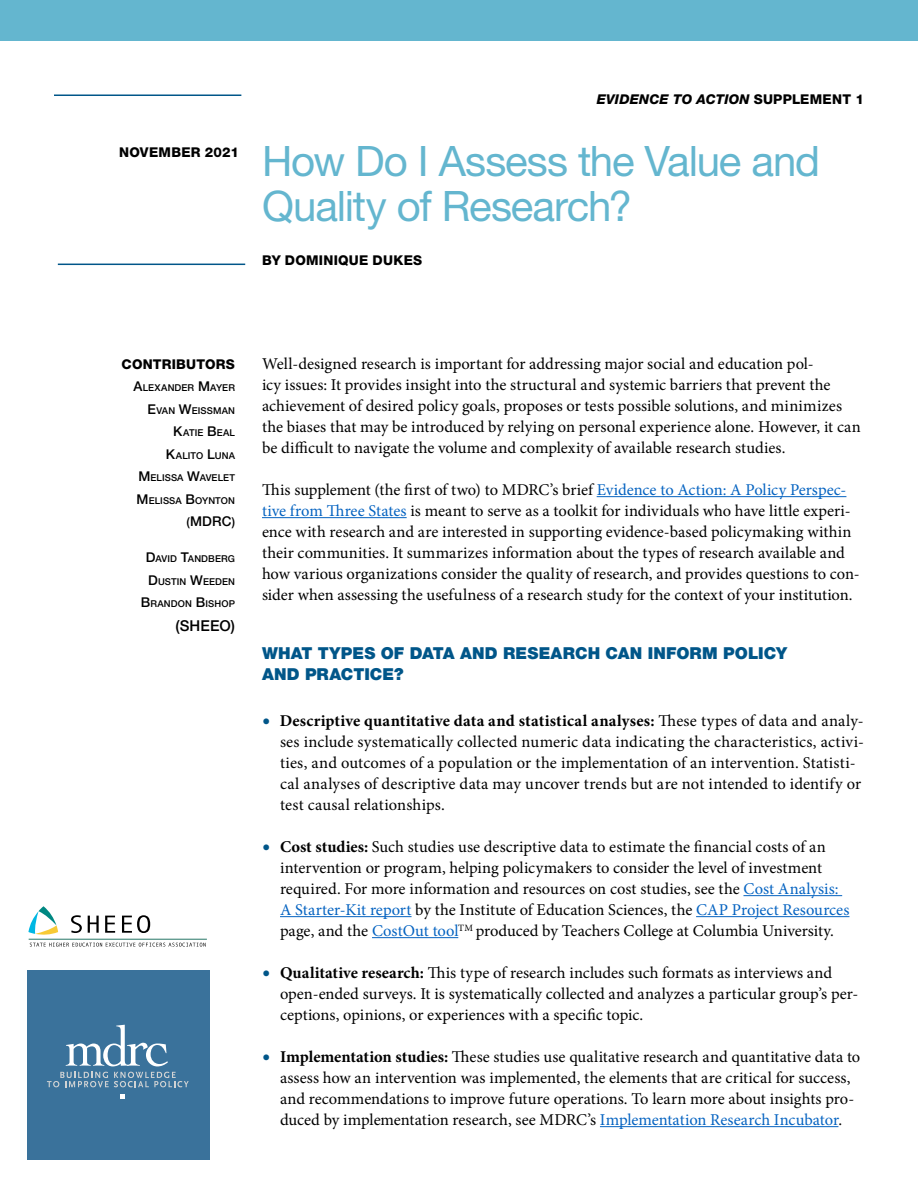
<style>
.page{position:relative;width:918px;height:1188px;background:#fff}
.page>*{position:absolute;margin:0;border:0;box-sizing:border-box;transform-origin:0 0}
.Brief_Title{font:42px/45px "Helvetica Neue LT Std";letter-spacing:-.025em;color:#64b6cf}
.Body_Text{font:16.5px/21px "Minion Pro";color:#000}
.Subhead_A{font:900 16.5px/21px "Helvetica Neue LT Std";letter-spacing:.005em;color:#005689}
.Authors{font:500 15px "Helvetica Neue LT Std";letter-spacing:.005em;color:#000}
.Authors-2{font:800 13.5px "Helvetica Neue LT Std";letter-spacing:.015em;color:#000}
.Authors-3{font:italic 800 13.5px "Helvetica Neue LT Std";letter-spacing:.01em;color:#000}
.Date{font:800 13.5px "Helvetica Neue LT Std";letter-spacing:.02em;color:#000}
.Authors-4{font:500 13.5px "Helvetica Neue LT Std";color:#000}
.Authors-5{font:500 9.45px "Helvetica Neue LT Std";letter-spacing:.01em;color:#000}
.s1{font-style:normal}
.s2{font-size:13.5px}
.s3{font-size:12px}
.s4{color:#0563c1}
.s5{font-weight:700;font-size:21px;color:#005689}
.s6{font-weight:700}
</style>
<div class="page">
<div style="left:27px;top:970px;width:182px;height:190px;background:#3a729b"></div>
<svg style="left:66px;top:1025px;width:102px;height:41px"></svg>
<svg style="left:47px;top:1072px;width:142px;height:15px"></svg>
<svg style="left:121px;top:1094px;width:4px;height:5px"></svg>
<div style="left:0;top:0;width:918px;height:40px;background:#64b6cf"></div>
<hr style="left:54px;top:94px;width:187px;height:2px;background:#005689">
<hr style="left:58px;top:264px;width:187px;height:1px;background:#005689">
<hr style="left:597px;top:496px;width:249px;height:1px;background:#0563c1">
<hr style="left:262px;top:517px;width:145px;height:1px;background:#0563c1">
<hr style="left:743px;top:895px;width:99px;height:1px;background:#0563c1">
<hr style="left:280px;top:916px;width:132px;height:1px;background:#0563c1">
<hr style="left:696px;top:916px;width:153px;height:1px;background:#0563c1">
<hr style="left:372px;top:937px;width:86px;height:1px;background:#0563c1">
<hr style="left:600px;top:1126px;width:238px;height:1px;background:#0563c1">
<svg style="left:28px;top:906px;width:30px;height:29px"></svg>
<svg style="left:71px;top:915px;width:11px;height:18px"></svg>
<svg style="left:88px;top:916px;width:11px;height:17px"></svg>
<svg style="left:105px;top:916px;width:10px;height:17px"></svg>
<svg style="left:122px;top:915px;width:28px;height:18px"></svg>
<hr style="left:29px;top:939px;width:178px;height:1px;background:#3c8476">
<svg style="left:30px;top:943px;width:176px;height:4px"></svg>
<p class="Date" style="left:119px;top:144px;width:121px">NOVEMBER 2021</p>
<p class="Authors-3" style="left:597px;top:91px;width:269px">EVIDENCE TO ACTION <span class="s1">SUPPLEMENT 1</span></p>
<p class="Brief_Title" style="left:262px;top:138px;width:560px">How Do I Assess the Value and<br>Quality of Research?</p>
<p class="Authors-2" style="left:262px;top:252px;width:162px">BY DOMINIQUE DUKES</p>
<p class="Authors-2" style="left:122px;top:356px;width:115px">CONTRIBUTORS</p>
<p class="Authors-5" style="left:134px;top:382px;width:103px"><span class="s2">A</span>LEXANDER <span class="s2">M</span>AYER</p>
<p class="Authors-5" style="left:147px;top:405px;width:89px"><span class="s2">E</span>VAN <span class="s2">W</span>EISSMAN</p>
<p class="Authors-5" style="left:173px;top:427px;width:63px"><span class="s2">K</span>ATIE <span class="s2">B</span>EAL</p>
<p class="Authors-5" style="left:166px;top:450px;width:71px"><span class="s2">K</span>ALITO <span class="s2">L</span>UNA</p>
<p class="Authors-5" style="left:138px;top:472px;width:98px"><span class="s2">M</span>ELISSA <span class="s2">W</span>AVELET</p>
<p class="Authors-5" style="left:137px;top:495px;width:100px"><span class="s2">M</span>ELISSA <span class="s2">B</span>OYNTON</p>
<p class="Authors-4" style="left:187px;top:514px;width:50px"><span class="s3">(</span>MDRC<span class="s3">)</span></p>
<p class="Authors-5" style="left:146px;top:553px;width:91px"><span class="s2">D</span>AVID <span class="s2">T</span>ANDBERG</p>
<p class="Authors-5" style="left:148px;top:576px;width:88px"><span class="s2">D</span>USTIN <span class="s2">W</span>EEDEN</p>
<p class="Authors-5" style="left:141px;top:598px;width:96px"><span class="s2">B</span>RANDON <span class="s2">B</span>ISHOP</p>
<p class="Authors" style="left:176px;top:617px;width:61px">(SHEEO)</p>
<p class="Body_Text" style="left:262px;top:353px;width:600px">Well-designed research is important for addressing major social and education pol-<br>icy issues: It provides insight into the structural and systemic barriers that prevent the achievement of desired policy goals, proposes or tests possible solutions, and minimizes the biases that may be introduced by relying on personal experience alone. However, it can be difficult to navigate the volume and complexity of available research studies.</p>
<p class="Body_Text" style="left:262px;top:479px;width:599px">This supplement (the first of two) to MDRC’s brief <span class="s4">Evidence to Action: A Policy Perspec&shy;tive from Three States</span> is meant to serve as a toolkit for individuals who have little experi&shy;ence with research and are interested in supporting evidence-based policymaking within their communities. It summarizes information about the types of research available and how various organizations consider the quality of research, and provides questions to con&shy;sider when assessing the usefulness of a research study for the context of your institution.</p>
<p class="Subhead_A" style="left:262px;top:643px;width:527px">WHAT TYPES OF DATA AND RESEARCH CAN INFORM POLICY<br>AND PRACTICE?</p>
<p class="Body_Text" style="left:280px;top:710px;width:586px;text-indent:-18px"><span class="s5">•</span> <span class="s6">Descriptive quantitative data and statistical analyses:</span> These types of data and analy&shy;ses include systematically collected numeric data indicating the characteristics, activi&shy;ties, and outcomes of a population or the implementation of an intervention. Statisti&shy;cal analyses of descriptive data may uncover trends but are not intended to identify or test causal relationships.</p>
<p class="Body_Text" style="left:280px;top:836px;width:571px;text-indent:-18px"><span class="s5">•</span> <span class="s6">Cost studies:</span> Such studies use descriptive data to estimate the financial costs of an intervention or program, helping policymakers to consider the level of investment required. For more information and resources on cost studies, see the <span class="s4">Cost Analysis:<br>A Starter-Kit report</span> by the Institute of Education Sciences, the <span class="s4">CAP Project Resources </span>page, and the <span class="s4">CostOut tool</span><sup>TM</sup> produced by Teachers College at Columbia University.</p>
<p class="Body_Text" style="left:280px;top:962px;width:580px;text-indent:-18px"><span class="s5">•</span> <span class="s6">Qualitative research:</span> This type of research includes such formats as interviews and open-ended surveys. It is systematically collected and analyzes a particular group’s per&shy;ceptions, opinions, or experiences with a specific topic.</p>
<p class="Body_Text" style="left:280px;top:1046px;width:582px;text-indent:-18px"><span class="s5">•</span> <span class="s6">Implementation studies:</span> These studies use qualitative research and quantitative data to assess how an intervention was implemented, the elements that are critical for success, and recommendations to improve future operations. To learn more about insights pro&shy;duced by implementation research, see MDRC’s <span class="s4">Implementation Research Incubator</span>.</p>
</div>
